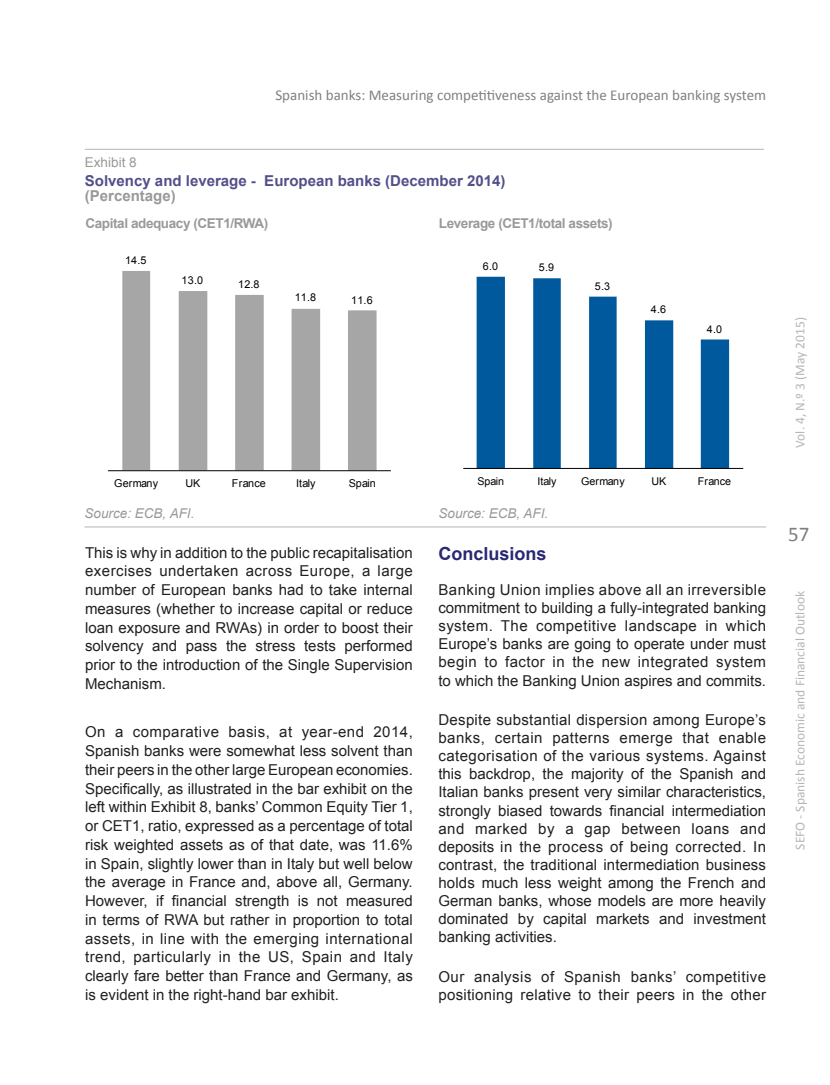
<style>
.page{position:relative;width:830px;height:1085px;background:#fff}
.page>*{position:absolute;margin:0;border:0;box-sizing:border-box;transform-origin:0 0}
.t1{font:21px "Calibri";color:#7f807f}
._05-Epigrafe{font:700 18px "Arial";color:#272873}
._07-Texto_general{font:15px/18.8px "Arial";color:#231f20;text-align:justify}
._07-Texto_general-2{font:15px/18.1px "Arial";letter-spacing:.02em;color:#231f20}
.t2{font:15px "Calibri";color:#7f807f}
._10-Exhibit-Table__T{font:700 15px "Arial";color:#524f8a}
._11-Exhibit-Table__S{font:700 15px "Arial";color:#9b9998}
.t3{font:13.5px "Calibri";color:#b7b5b5}
._11-Exhibit-Table__S-2{font:700 13.5px "Arial";letter-spacing:-.03em;color:#9b9998}
._12-Exhibit-Table__s{font:italic 13.5px "Arial";color:#9b9998}
._09-Exhibit-Table__p{font:13.5px "Arial";color:#9b9998}
.t4{font:10.8px "Arial";letter-spacing:.01em;color:#000}
.t5{font:10.65px "Arial";letter-spacing:.005em;color:#000}
</style>
<div class="page">
<svg style="left:122px;top:271px;width:254px;height:199px"></svg>
<hr style="left:108px;top:470px;width:282px;height:1px;background:#000">
<hr style="left:85px;top:149px;width:678px;height:1px;background:#b7b5b5">
<svg style="left:476px;top:277px;width:252px;height:191px"></svg>
<hr style="left:463px;top:468px;width:279px;height:1px;background:#000">
<hr style="left:84px;top:526px;width:681px;height:1px;background:#b7b5b5">
<p class="t2" style="left:275px;top:85px;width:492px">Spanish banks: Measuring competitiveness against the European banking system</p>
<p class="_09-Exhibit-Table__p" style="left:85px;top:153px;width:53px">Exhibit 8</p>
<p class="_10-Exhibit-Table__T" style="left:85px;top:171px;width:422px">Solvency and leverage - European banks (December 2014)</p>
<p class="_11-Exhibit-Table__S" style="left:85px;top:186px;width:92px">(Percentage)</p>
<p class="_11-Exhibit-Table__S-2" style="left:85px;top:214px;width:184px">Capital adequacy (CET1/RWA)</p>
<p class="_11-Exhibit-Table__S-2" style="left:438px;top:214px;width:175px">Leverage (CET1/total assets)</p>
<p class="t4" style="left:125px;top:253px;width:23px">14.5</p>
<p class="t4" style="left:181px;top:273px;width:23px">13.0</p>
<p class="t4" style="left:238px;top:277px;width:23px">12.8</p>
<p class="t4" style="left:294px;top:290px;width:23px">11.8</p>
<p class="t4" style="left:351px;top:293px;width:23px">11.6</p>
<p class="t4" style="left:114px;top:476px;width:45px">Germany</p>
<p class="t4" style="left:185px;top:476px;width:16px">UK</p>
<p class="t4" style="left:232px;top:476px;width:35px">France</p>
<p class="t4" style="left:296px;top:476px;width:21px">Italy</p>
<p class="t4" style="left:349px;top:476px;width:28px">Spain</p>
<p class="t5" style="left:482px;top:259px;width:17px">6.0</p>
<p class="t5" style="left:538px;top:260px;width:17px">5.9</p>
<p class="t5" style="left:594px;top:279px;width:17px">5.3</p>
<p class="t5" style="left:650px;top:303px;width:17px">4.6</p>
<p class="t5" style="left:706px;top:322px;width:17px">4.0</p>
<p class="t5" style="left:477px;top:474px;width:28px">Spain</p>
<p class="t5" style="left:537px;top:474px;width:21px">Italy</p>
<p class="t5" style="left:581px;top:474px;width:45px">Germany</p>
<p class="t5" style="left:651px;top:474px;width:16px">UK</p>
<p class="t5" style="left:697px;top:474px;width:35px">France</p>
<p class="_12-Exhibit-Table__s" style="left:84px;top:504px;width:111px">Source: ECB, AFI.</p>
<p class="_12-Exhibit-Table__s" style="left:438px;top:504px;width:111px">Source: ECB, AFI.</p>
<p class="_07-Texto_general" style="left:85px;top:543px;width:329px">This is why in addition to the public recapitalisation exercises undertaken across Europe, a large number of European banks had to take internal measures (whether to increase capital or reduce loan exposure and RWAs) in order to boost their solvency and pass the stress tests performed prior to the introduction of the Single Supervision Mechanism.</p>
<p class="_07-Texto_general" style="left:85px;top:722px;width:329px">On a comparative basis, at year-end 2014, Spanish banks were somewhat less solvent than their peers in the other large European economies.<br>Specifically, as illustrated in the bar exhibit on the left within Exhibit 8, banks’ Common Equity Tier 1, or CET1, ratio, expressed as a percentage of total risk weighted assets as of that date, was 11.6% in Spain, slightly lower than in Italy but well below the average in France and, above all, Germany.<br>However, if financial strength is not measured in terms of RWA but rather in proportion to total assets, in line with the emerging international trend, particularly in the US, Spain and Italy clearly fare better than France and Germany, as is evident in the right-hand bar exhibit.</p>
<p class="_05-Epigrafe" style="left:438px;top:541px;width:110px">Conclusions</p>
<p class="_07-Texto_general" style="left:438px;top:580px;width:329px;line-height:18.1px">Banking Union implies above all an irreversible commitment to building a fully-integrated banking system. The competitive landscape in which Europe’s banks are going to operate under must begin to factor in the new integrated system to which the Banking Union aspires and commits.</p>
<p class="_07-Texto_general" style="left:438px;top:710px;width:329px;line-height:18.1px">Despite substantial dispersion among Europe’s banks, certain patterns emerge that enable categorisation of the various systems. Against this backdrop, the majority of the Spanish and Italian banks present very similar characteristics, strongly biased towards financial intermediation and marked by a gap between loans and deposits in the process of being corrected. In contrast, the traditional intermediation business holds much less weight among the French and German banks, whose models are more heavily dominated by capital markets and investment banking activities.</p>
<p class="_07-Texto_general-2" style="left:438px;top:967px;width:329px">Our analysis of Spanish banks’ competitive positioning relative to their peers in the other</p>
<p class="t3" style="left:791px;top:447px;width:132px;rotate:-90deg">Vol. 4, N.º 3 (May 2015)</p>
<h1 class="t1" style="left:787px;top:520px;width:23px">57</h1>
<p class="t3" style="left:791px;top:849px;width:260px;rotate:-90deg">SEFO - Spanish Economic and Financial Outlook</p>
</div>
